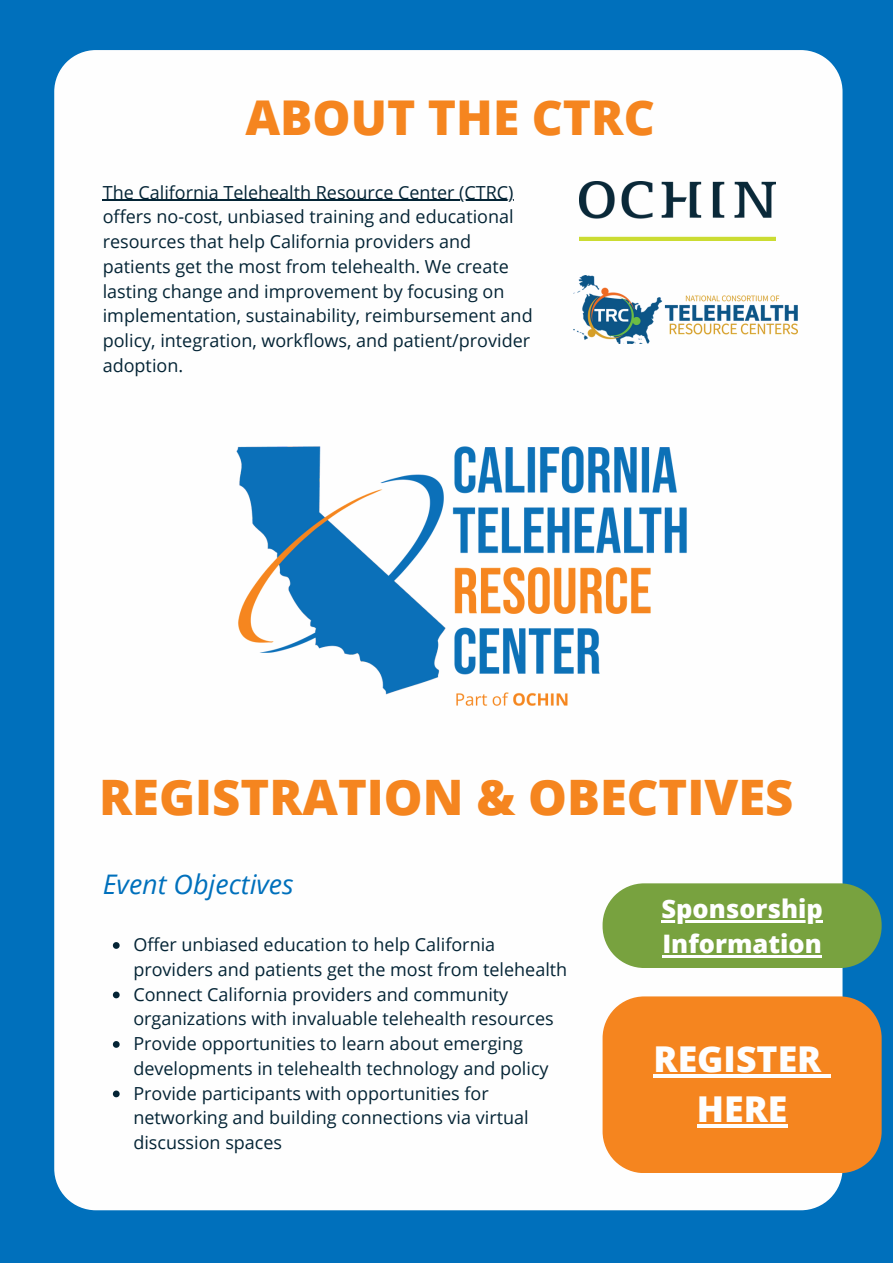
<style>
.page{position:relative;width:893px;height:1264px;background:#fff}
.page>*{position:absolute;margin:0;border:0;box-sizing:border-box;transform-origin:0 0}
.t1{font:800 48.9px "Open Sans";color:#f5851f}
.t2{font:800 48px "Open Sans";color:#f5851f}
.t3{font:800 35.55px "Open Sans";color:#fefefe}
.t4{font:italic 27px "Open Sans";color:#0070bc}
.t5{font:800 25.5px/34.8px "Open Sans";color:#fff}
.t6{font:18px/24.8px "Open Sans";color:#042435}
</style>
<div class="page">
<div style="left:0;top:0;width:892px;height:1262px;background:#0070bc"></div>
<div style="left:54px;top:50px;width:788px;height:1160px;background:#fefefe"></div>
<div style="left:602px;top:996px;width:279px;height:177px;background:#f5851f"></div>
<hr style="left:653px;top:1074px;width:168px;height:4px;background:#fefefe">
<svg style="left:821px;top:1074px;width:9px;height:4px"></svg>
<hr style="left:696px;top:1124px;width:91px;height:3px;background:#fefefe">
<svg style="left:602px;top:883px;width:279px;height:85px;background:#7ba54c"></svg>
<hr style="left:661px;top:920px;width:161px;height:2px;background:#fff">
<hr style="left:662px;top:955px;width:159px;height:2px;background:#fff">
<img style="left:232px;top:438px;width:459px;height:272px">
<img style="left:573px;top:276px;width:224px;height:67px">
<img style="left:579px;top:181px;width:196px;height:60px">
<svg style="left:113px;top:942px;width:7px;height:6px"></svg>
<svg style="left:113px;top:991px;width:7px;height:7px"></svg>
<svg style="left:113px;top:1041px;width:7px;height:6px"></svg>
<svg style="left:113px;top:1090px;width:7px;height:7px"></svg>
<hr style="left:103px;top:200px;width:411px;height:1px;background:#042435">
<p class="t2" style="left:245px;top:84px;width:411px">ABOUT THE CTRC</p>
<p class="t6" style="left:103px;top:179px;width:431px">The California Telehealth Resource Center (CTRC) offers no-cost, unbiased training and educational resources that help California providers and patients get the most from telehealth. We create lasting change and improvement by focusing on implementation, sustainability, reimbursement and policy, integration, workflows, and patient/provider adoption.</p>
<p class="t1" style="left:99px;top:762px;width:695px">REGISTRATION &amp; OBECTIVES</p>
<p class="t4" style="left:103px;top:864px;width:192px">Event Objectives</p>
<p class="t6" style="left:133px;top:931px;width:435px">Offer unbiased education to help California providers and patients get the most from telehealth</p>
<p class="t6" style="left:133px;top:981px;width:422px">Connect California providers and community organizations with invaluable telehealth resources</p>
<p class="t6" style="left:133px;top:1030px;width:417px">Provide opportunities to learn about emerging developments in telehealth technology and policy</p>
<p class="t6" style="left:133px;top:1080px;width:397px">Provide participants with opportunities for networking and building connections via virtual discussion spaces</p>
<p class="t5" style="left:661px;top:890px;width:163px">Sponsorship<br>Information</p>
<p class="t3" style="left:653px;top:1034px;width:169px">REGISTER</p>
<p class="t3" style="left:696px;top:1083px;width:92px">HERE</p>
</div>
